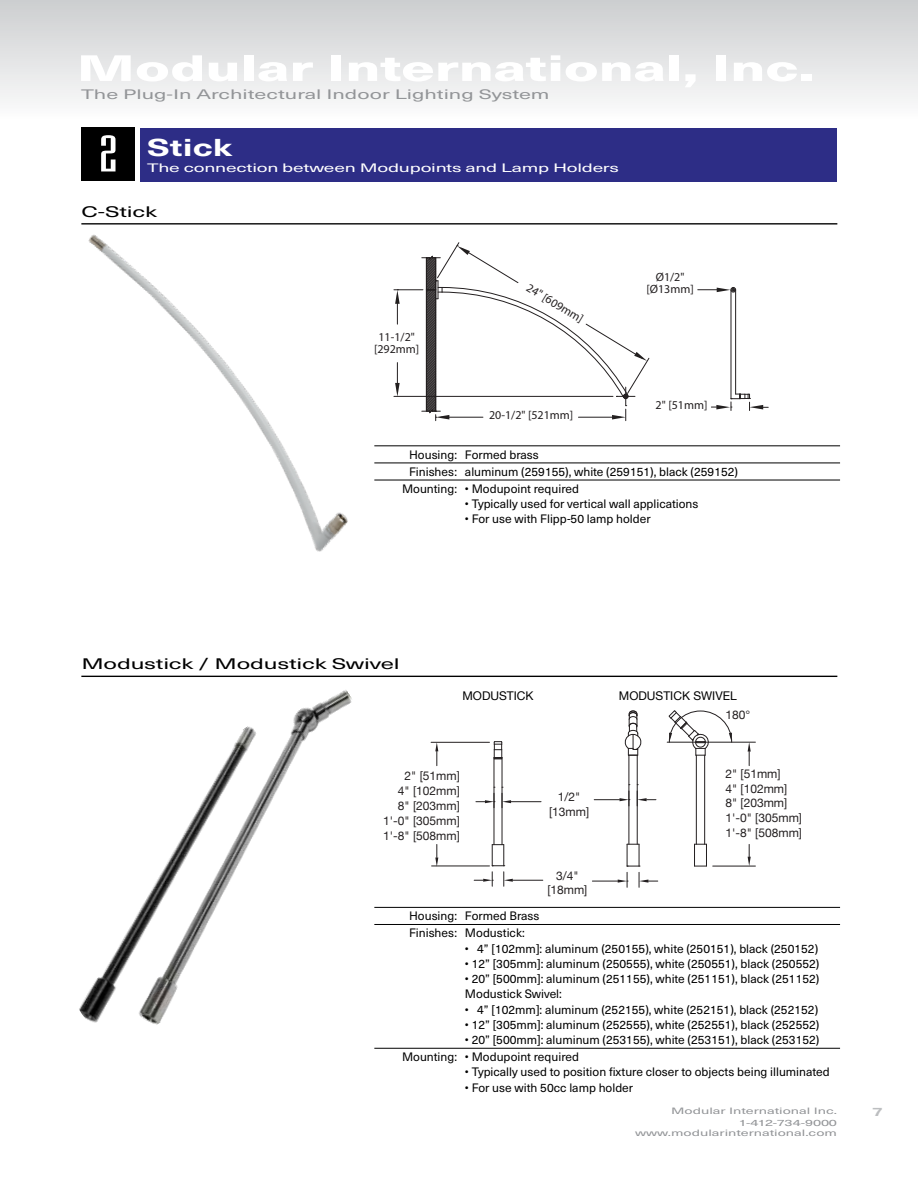
<style>
.page{position:relative;width:918px;height:1188px;background:#fff}
.page>*{position:absolute;margin:0;border:0;box-sizing:border-box;transform-origin:0 0}
.t1{font:54px "Mekanik";color:#fff;scale:1.4 1}
.t2{font:800 36px "Neue Haas Unica W1 G";color:#fff;scale:1.6 1}
.t3{font:700 24px "Neue Haas Unica W1 G";color:#fff;scale:1.5 1}
.t4{font:15px "Neue Haas Unica W1 G";letter-spacing:-.01em;color:#000;scale:1.6 1}
.t5{font:13.5px "Neue Haas Unica W1 G";color:#939598;scale:1.6 1}
.t6{font:12px/17.1px "Neue Haas Unica W1 G";color:#000}
.t7{font:12px/15px "Helvetica Neue";color:#231f20;text-align:center}
.t8{font:12px/12px "Myriad Pro";color:#231f20;text-align:center}
.t9{font:12px "Neue Haas Unica W1 G";letter-spacing:-.015em;color:#fff;scale:1.6 1}
.t10{font:12px "Helvetica Neue";color:#000}
.t11{font:700 12px "Neue Haas Unica W1 G";color:#bcbec0;scale:1.5 1}
.t12{font:9px/12px "Neue Haas Unica W1 G";color:#939598;text-align:right;scale:1.6 1}
</style>
<div class="page">
<div style="left:0;top:0;width:918px;height:127px;background:linear-gradient(to bottom,#cccecf,#fff)"></div>
<svg style="left:0;top:0;width:1px;height:127px"></svg>
<hr style="left:81px;top:223px;width:756px;height:2px;background:#000">
<hr style="left:81px;top:676px;width:756px;height:1px;background:#000">
<hr style="left:731px;top:290px;width:1px;height:109px;background:#231f20">
<hr style="left:735px;top:290px;width:1px;height:104px;background:#231f20">
<svg style="left:698px;top:287px;width:38px;height:5px"></svg>
<svg style="left:711px;top:394px;width:57px;height:17px"></svg>
<svg style="left:413px;top:242px;width:236px;height:179px"></svg>
<hr style="left:637px;top:755px;width:1px;height:89px;background:#231f20">
<hr style="left:629px;top:755px;width:1px;height:89px;background:#231f20">
<hr style="left:704px;top:755px;width:1px;height:89px;background:#231f20">
<hr style="left:696px;top:755px;width:1px;height:89px;background:#231f20">
<svg style="left:624px;top:711px;width:18px;height:45px"></svg>
<svg style="left:694px;top:844px;width:13px;height:23px"></svg>
<hr style="left:667px;top:742px;width:88px;height:1px;background:#231f20">
<svg style="left:669px;top:710px;width:63px;height:46px"></svg>
<hr style="left:713px;top:866px;width:42px;height:1px;background:#231f20">
<svg style="left:748px;top:844px;width:3px;height:22px"></svg>
<svg style="left:748px;top:742px;width:3px;height:24px"></svg>
<svg style="left:637px;top:791px;width:19px;height:15px"></svg>
<svg style="left:592px;top:844px;width:66px;height:43px"></svg>
<svg style="left:594px;top:791px;width:36px;height:15px"></svg>
<hr style="left:432px;top:866px;width:57px;height:1px;background:#231f20">
<hr style="left:431px;top:742px;width:58px;height:1px;background:#231f20">
<hr style="left:502px;top:759px;width:1px;height:86px;background:#231f20">
<hr style="left:494px;top:759px;width:1px;height:86px;background:#231f20">
<svg style="left:494px;top:741px;width:9px;height:18px"></svg>
<hr style="left:513px;top:880px;width:30px;height:1px;background:#231f20">
<svg style="left:504px;top:872px;width:9px;height:14px"></svg>
<hr style="left:511px;top:801px;width:30px;height:1px;background:#231f20">
<svg style="left:492px;top:844px;width:13px;height:22px"></svg>
<svg style="left:474px;top:872px;width:19px;height:14px"></svg>
<svg style="left:502px;top:787px;width:9px;height:21px"></svg>
<svg style="left:476px;top:787px;width:19px;height:21px"></svg>
<div style="left:141px;top:128px;width:696px;height:54px;background:#2d2d86"></div>
<div style="left:81px;top:127px;width:54px;height:54px;background:#000"></div>
<hr style="left:374px;top:463px;width:87px;height:1px;background:#000">
<hr style="left:461px;top:463px;width:379px;height:1px;background:#000">
<hr style="left:374px;top:480px;width:87px;height:1px;background:#000">
<hr style="left:461px;top:480px;width:379px;height:1px;background:#000">
<hr style="left:374px;top:446px;width:87px;height:1px;background:#000">
<hr style="left:461px;top:446px;width:379px;height:1px;background:#000">
<hr style="left:374px;top:924px;width:87px;height:1px;background:#000">
<hr style="left:461px;top:924px;width:379px;height:1px;background:#000">
<hr style="left:374px;top:1048px;width:87px;height:1px;background:#000">
<hr style="left:461px;top:1048px;width:379px;height:1px;background:#000">
<hr style="left:374px;top:907px;width:87px;height:1px;background:#000">
<hr style="left:461px;top:907px;width:379px;height:1px;background:#000">
<img style="left:88px;top:234px;width:325px;height:318px">
<img style="left:79px;top:675px;width:364px;height:374px">
<h2 class="t2" style="left:77px;top:40px;width:462px">Modular International, Inc.</h2>
<p class="t5" style="left:81px;top:84px;width:294px">The Plug-In Architectural Indoor Lighting System</p>
<h1 class="t1" style="left:99px;top:127px;width:15px">2</h1>
<h3 class="t3" style="left:147px;top:129px;width:58px">Stick</h3>
<p class="t9" style="left:147px;top:159px;width:296px">The connection between Modupoints and Lamp Holders</p>
<p class="t4" style="left:81px;top:201px;width:49px">C-Stick</p>
<p class="t8" style="left:374px;top:330px;width:47px">11-1/2" [292mm]</p>
<p class="t8" style="left:531px;top:281px;width:66px;rotate:31deg">24" [609mm]</p>
<p class="t8" style="left:489px;top:409px;width:86px">20-1/2" [521mm]</p>
<p class="t8" style="left:647px;top:271px;width:49px">Ø1/2" [Ø13mm]</p>
<p class="t8" style="left:656px;top:399px;width:53px">2" [51mm]</p>
<p class="t6" style="left:409px;top:445px;width:131px">Housing: Formed brass</p>
<p class="t6" style="left:409px;top:462px;width:331px">Finishes: aluminum (259155), white (259151), black (259152)</p>
<p class="t6" style="left:402px;top:479px;width:179px">Mounting: • Modupoint required</p>
<p class="t6" style="left:465px;top:495px;width:235px">• Typically used for vertical wall applications</p>
<p class="t6" style="left:465px;top:510px;width:187px">• For use with Flipp-50 lamp holder</p>
<p class="t4" style="left:81px;top:653px;width:200px">Modustick / Modustick Swivel</p>
<p class="t10" style="left:462px;top:687px;width:73px">MODUSTICK</p>
<p class="t10" style="left:619px;top:687px;width:119px">MODUSTICK SWIVEL</p>
<p class="t7" style="left:726px;top:708px;width:26px">180°</p>
<p class="t7" style="left:383px;top:769px;width:78px;text-align:right">2" [51mm]<br>4" [102mm]<br>8" [203mm]<br>1'-0" [305mm]<br>1'-8" [508mm]</p>
<p class="t7" style="left:549px;top:790px;width:42px">1/2" [13mm]</p>
<p class="t7" style="left:547px;top:868px;width:42px">3/4" [18mm]</p>
<p class="t7" style="left:726px;top:766px;width:78px;text-align:left">2" [51mm]<br>4" [102mm]<br>8" [203mm]<br>1'-0" [305mm]<br>1'-8" [508mm]</p>
<p class="t6" style="left:409px;top:907px;width:132px">Housing: Formed Brass<br>Finishes: Modustick:</p>
<p class="t6" style="left:465px;top:939px;width:355px">• 4” [102mm]: aluminum (250155), white (250151), black (250152)</p>
<p class="t6" style="left:465px;top:954px;width:356px">• 12” [305mm]: aluminum (250555), white (250551), black (250552)</p>
<p class="t6" style="left:465px;top:970px;width:356px;line-height:15.3px">• 20” [500mm]: aluminum (251155), white (251151), black (251152)<br>Modustick Swivel:</p>
<p class="t6" style="left:465px;top:1000px;width:355px">• 4” [102mm]: aluminum (252155), white (252151), black (252152)</p>
<p class="t6" style="left:465px;top:1015px;width:356px">• 12” [305mm]: aluminum (252555), white (252551), black (252552)</p>
<p class="t6" style="left:402px;top:1031px;width:419px;text-indent:63px">• 20” [500mm]: aluminum (253155), white (253151), black (253152)<br>Mounting: • Modupoint required</p>
<p class="t6" style="left:465px;top:1063px;width:366px">• Typically used to position fixture closer to objects being illuminated</p>
<p class="t6" style="left:465px;top:1078px;width:170px">• For use with 50cc lamp holder</p>
<p class="t12" style="left:671px;top:1104px;width:105px">Modular International Inc.<br>1-412-734-9000</p>
<p class="t12" style="left:635px;top:1127px;width:128px">www.modularinternational.com</p>
<p class="t11" style="left:872px;top:1103px;width:9px">7</p>
</div>
